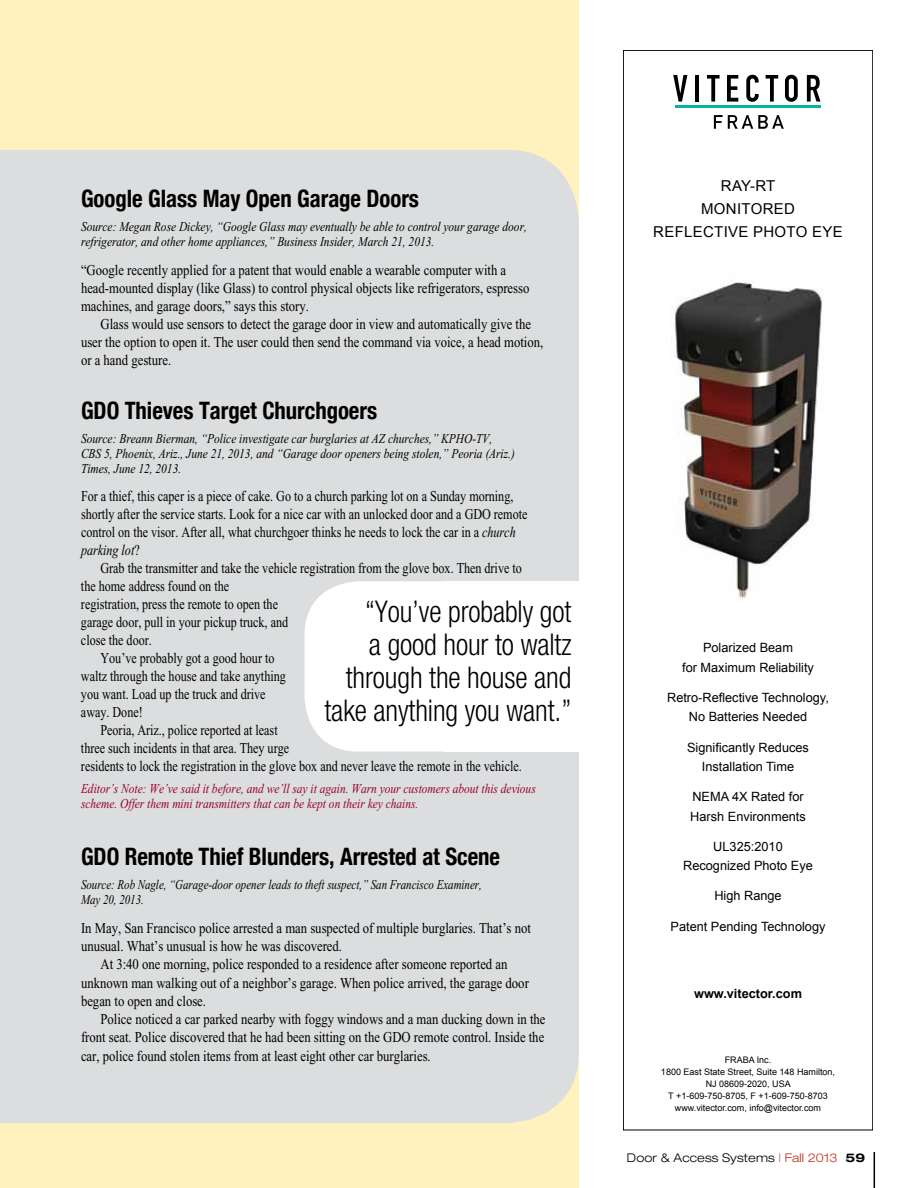
<style>
.page{position:relative;width:918px;height:1188px;background:#fff}
.page>*{position:absolute;margin:0;border:0;box-sizing:border-box;transform-origin:0 0}
.t1{font:300 condensed 30px/33px "Helvetica Neue";letter-spacing:-.005em;color:#000;text-align:right;scale:.95 1}
.t2{font:700 condensed 24px "Helvetica Neue";color:#000;scale:.95 1}
.t3{font:15px/18px "Times New Roman";color:#000;scale:.85 1}
.t4{font:15px/18px "Times New Roman";color:#000;scale:.81 1}
.t5{font:15px/23.2px "Arial";letter-spacing:.02em;color:#000;text-align:center}
.t6{font:italic 13.5px/15px "Times New Roman";color:#000;scale:.85 1}
.t7{font:italic 13.5px/15px "Times New Roman";color:#98002e;scale:.85 1}
.t8{font:italic 13.5px/15px "Times New Roman";color:#000;scale:.81 1}
.t9{font:12.75px/19.5px "Arial";color:#000;text-align:center}
.t10{font:700 12.75px "Arial";color:#000}
.t11{font:300 expanded 12px "Helvetica Neue";letter-spacing:.01em;color:#000}
.t12{font:9px/12px "Arial";color:#000;text-align:center}
.s1{font-style:italic}
.s2{color:#c0311a}
.s3{font-weight:700}
</style>
<div class="page">
<div style="left:0;top:0;width:579px;height:1188px;background:#fff2be"></div>
<div style="left:0;top:150px;width:579px;height:973px;background:#dcddde"></div>
<div style="left:305px;top:581px;width:274px;height:171px;background:#fff;border-radius:54px"></div>
<div style="left:445px;top:581px;width:134px;height:171px;background:#fff"></div>
<hr style="left:874px;top:1152px;width:1px;height:36px;background:#000">
<svg style="left:673px;top:75px;width:14px;height:27px"></svg>
<hr style="left:696px;top:75px;width:3px;height:27px;background:#000">
<svg style="left:707px;top:75px;width:13px;height:27px"></svg>
<svg style="left:727px;top:75px;width:11px;height:27px"></svg>
<svg style="left:746px;top:75px;width:13px;height:27px"></svg>
<svg style="left:766px;top:75px;width:12px;height:27px"></svg>
<svg style="left:785px;top:75px;width:13px;height:27px"></svg>
<svg style="left:807px;top:75px;width:14px;height:27px"></svg>
<hr style="left:675px;top:105px;width:146px;height:3px;background:#00b5a5">
<svg style="left:714px;top:115px;width:70px;height:14px"></svg>
<img style="left:675px;top:282px;width:147px;height:318px">
<h2 class="t2" style="left:81px;top:184px;width:357px">Google Glass May Open Garage Doors</h2>
<p class="t6" style="left:81px;top:219px;width:526px">Source: Megan Rose Dickey, “Google Glass may eventually be able to control your garage door, refrigerator, and other home appliances,” Business Insider, March 21, 2013.</p>
<p class="t3" style="left:81px;top:261px;width:529px">“Google recently applied for a patent that would enable a wearable computer with a head-mounted display (like Glass) to control physical objects like refrigerators, espresso machines, and garage doors,” says this story.</p>
<p class="t3" style="left:81px;top:315px;width:545px;text-indent:19px">Glass would use sensors to detect the garage door in view and automatically give the user the option to open it. The user could then send the command via voice, a head motion, or a hand gesture.</p>
<h2 class="t2" style="left:81px;top:396px;width:313px">GDO Thieves Target Churchgoers</h2>
<p class="t6" style="left:81px;top:431px;width:512px">Source: Breann Bierman, “Police investigate car burglaries at AZ churches,” KPHO-TV,<br>CBS 5, Phoenix, Ariz., June 21, 2013, and “Garage door openers being stolen,” Peoria (Ariz.)<br>Times, June 12, 2013.</p>
<p class="t4" style="left:81px;top:487px;width:553px">For a thief, this caper is a piece of cake. Go to a church parking lot on a Sunday morning, shortly after the service starts. Look for a nice car with an unlocked door and a GDO remote control on the visor. After all, what churchgoer thinks he needs to lock the car in a <span class="s1">church parking lot</span>?</p>
<p class="t4" style="left:101px;top:559px;width:522px">Grab the transmitter and take the vehicle registration from the glove box. Then drive to</p>
<p class="t4" style="left:81px;top:577px;width:184px">the home address found on the</p>
<p class="t4" style="left:81px;top:595px;width:245px">registration, press the remote to open the</p>
<p class="t4" style="left:81px;top:613px;width:257px">garage door, pull in your pickup truck, and</p>
<p class="t4" style="left:81px;top:631px;width:89px">close the door.</p>
<p class="t4" style="left:101px;top:649px;width:216px">You’ve probably got a good hour to</p>
<p class="t4" style="left:81px;top:667px;width:254px">waltz through the house and take anything</p>
<p class="t4" style="left:81px;top:685px;width:230px">you want. Load up the truck and drive</p>
<p class="t4" style="left:81px;top:703px;width:78px">away. Done!</p>
<p class="t4" style="left:101px;top:721px;width:220px">Peoria, Ariz., police reported at least</p>
<p class="t4" style="left:81px;top:739px;width:258px">three such incidents in that area. They urge</p>
<p class="t4" style="left:81px;top:757px;width:546px">residents to lock the registration in the glove box and never leave the remote in the vehicle.</p>
<p class="t7" style="left:81px;top:781px;width:537px">Editor’s Note: We’ve said it before, and we’ll say it again. Warn your customers about this devious scheme. Offer them mini transmitters that can be kept on their key chains.</p>
<h2 class="t2" style="left:81px;top:842px;width:443px">GDO Remote Thief Blunders, Arrested at Scene</h2>
<p class="t8" style="left:81px;top:877px;width:496px">Source: Rob Nagle, “Garage-door opener leads to theft suspect,” San Francisco Examiner,<br>May 20, 2013.</p>
<p class="t3" style="left:81px;top:919px;width:531px">In May, San Francisco police arrested a man suspected of multiple burglaries. That’s not</p>
<p class="t3" style="left:81px;top:937px;width:309px">unusual. What’s unusual is how he was discovered.</p>
<p class="t3" style="left:100px;top:955px;width:480px">At 3:40 one morning, police responded to a residence after someone reported an</p>
<p class="t3" style="left:81px;top:974px;width:528px">unknown man walking out of a neighbor’s garage. When police arrived, the garage door</p>
<p class="t3" style="left:81px;top:992px;width:149px">began to open and close.</p>
<p class="t3" style="left:100px;top:1010px;width:525px">Police noticed a car parked nearby with foggy windows and a man ducking down in the</p>
<p class="t3" style="left:81px;top:1029px;width:547px">front seat. Police discovered that he had been sitting on the GDO remote control. Inside the</p>
<p class="t3" style="left:81px;top:1047px;width:413px">car, police found stolen items from at least eight other car burglaries.</p>
<h1 class="t1" style="left:325px;top:595px;width:261px">“You’ve probably got<br>a good hour to waltz through the house and take anything you want.”</h1>
<p class="t5" style="left:653px;top:174px;width:191px">RAY-RT<br>MONITORED<br>REFLECTIVE PHOTO EYE</p>
<p class="t9" style="left:682px;top:638px;width:133px">Polarized Beam<br>for Maximum Reliability</p>
<p class="t9" style="left:667px;top:688px;width:163px">Retro-Reflective Technology,<br>No Batteries Needed</p>
<p class="t9" style="left:687px;top:738px;width:123px">Significantly Reduces<br>Installation Time</p>
<p class="t9" style="left:690px;top:787px;width:117px;text-align:left">NEMA 4X Rated for<br>Harsh Environments</p>
<p class="t9" style="left:683px;top:837px;width:131px">UL325:2010<br>Recognized Photo Eye</p>
<p class="t9" style="left:714px;top:886px;width:69px">High Range</p>
<p class="t9" style="left:671px;top:917px;width:157px">Patent Pending Technology</p>
<p class="t10" style="left:694px;top:985px;width:109px">www.vitector.com</p>
<p class="t12" style="left:661px;top:1054px;width:176px">FRABA Inc.<br>1800 East State Street, Suite 148 Hamilton,<br>NJ 08609-2020, USA<br>T +1-609-750-8705, F +1-609-750-8703 www.vitector.com, info@vitector.com</p>
<p class="t11" style="left:627px;top:1151px;width:240px">Door &amp; Access Systems <span class="s2">| Fall 2013</span> <span class="s3">59</span></p>
</div>
